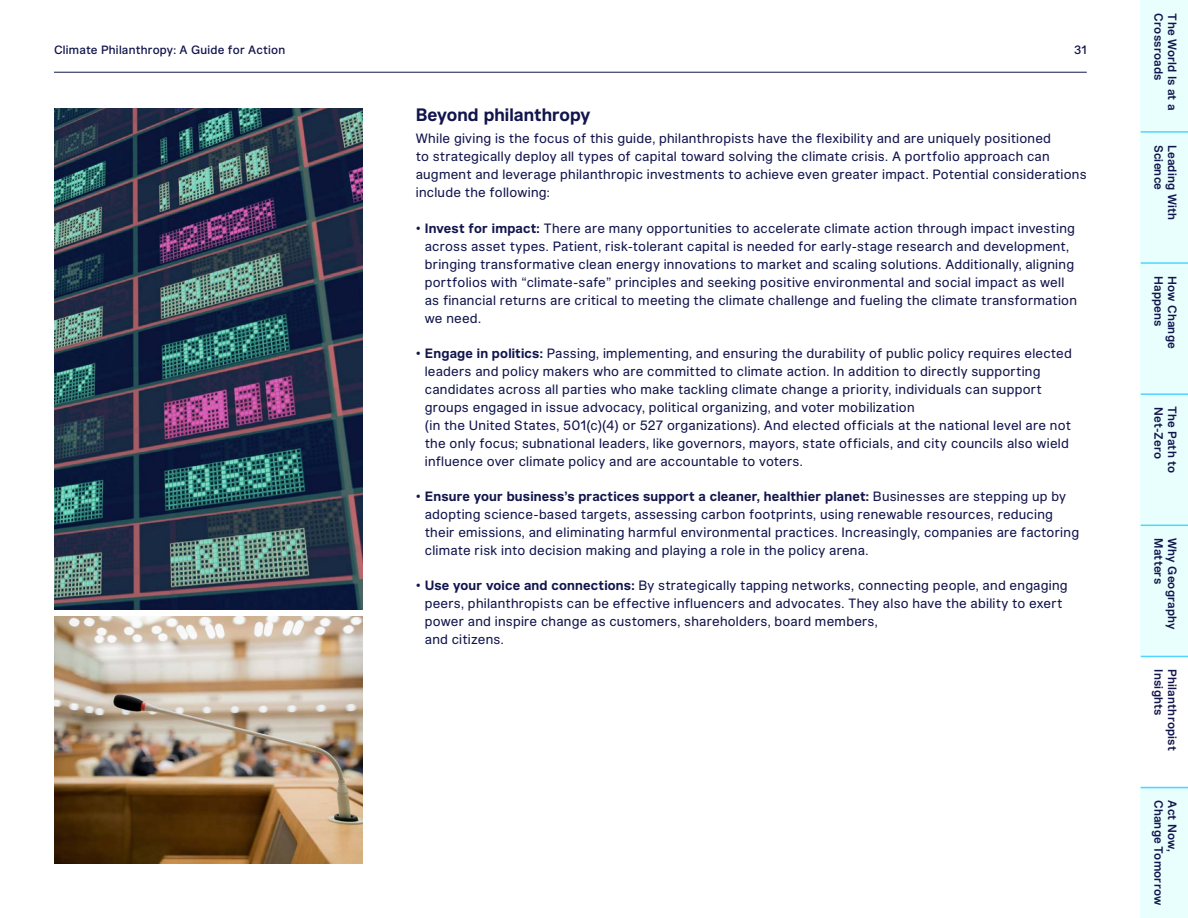
<style>
.page{position:relative;width:1188px;height:918px;background:#fff}
.page>*{position:absolute;margin:0;border:0;box-sizing:border-box;transform-origin:0 0}
.t1{font:700 18px "Robin Pro";letter-spacing:.005em;color:#12154c}
.t2{font:13.5px/18px "Robin Pro";letter-spacing:.015em;color:#12154c}
.t3{font:600 12px "Robin Pro";letter-spacing:.02em;color:#12154c}
.t4{font:500 12px "Robin Pro";letter-spacing:.02em;color:#12154c}
.s1{font-weight:700}
</style>
<div class="page">
<hr style="left:54px;top:72px;width:1033px;height:1px;background:#12154c">
<div style="left:1141px;top:0;width:47px;height:656px;background:#e8fffe"></div>
<div style="left:1141px;top:787px;width:47px;height:131px;background:#e8fffe"></div>
<hr style="left:1141px;top:131px;width:47px;height:2px;background:#4fd5ff">
<hr style="left:1141px;top:262px;width:47px;height:2px;background:#4fd5ff">
<hr style="left:1141px;top:393px;width:47px;height:2px;background:#4fd5ff">
<hr style="left:1141px;top:525px;width:47px;height:1px;background:#4fd5ff">
<hr style="left:1141px;top:656px;width:47px;height:1px;background:#4fd5ff">
<hr style="left:1141px;top:787px;width:47px;height:1px;background:#4fd5ff">
<img style="left:54px;top:616px;width:308px;height:248px">
<img style="left:54px;top:108px;width:308px;height:502px">
<p class="t4" style="left:54px;top:42px;width:233px">Climate Philanthropy: A Guide for Action</p>
<p class="t4" style="left:1074px;top:42px;width:14px">31</p>
<h1 class="t1" style="left:416px;top:103px;width:176px">Beyond philanthropy</h1>
<p class="t2" style="left:416px;top:130px;width:672px">While giving is the focus of this guide, philanthropists have the flexibility and are uniquely positioned<br>to strategically deploy all types of capital toward solving the climate crisis. A portfolio approach can augment and leverage philanthropic investments to achieve even greater impact. Potential considerations include the following:</p>
<p class="t2" style="left:425px;top:219px;width:654px;text-indent:-9px">• <span class="s1">Invest for impact:</span> There are many opportunities to accelerate climate action through impact investing across asset types. Patient, risk-tolerant capital is needed for early-stage research and development, bringing transformative clean energy innovations to market and scaling solutions. Additionally, aligning portfolios with “climate-safe” principles and seeking positive environmental and social impact as well as financial returns are critical to meeting the climate challenge and fueling the climate transformation we need.</p>
<p class="t2" style="left:425px;top:344px;width:649px;text-indent:-9px">• <span class="s1">Engage in politics:</span> Passing, implementing, and ensuring the durability of public policy requires elected leaders and policy makers who are committed to climate action. In addition to directly supporting candidates across all parties who make tackling climate change a priority, individuals can support groups engaged in issue advocacy, political organizing, and voter mobilization<br>(in the United States, 501(c)(4) or 527 organizations). And elected officials at the national level are not the only focus; subnational leaders, like governors, mayors, state officials, and city councils also wield influence over climate policy and are accountable to voters.</p>
<p class="t2" style="left:425px;top:487px;width:656px;text-indent:-9px">• <span class="s1">Ensure your business’s practices support a cleaner, healthier planet:</span> Businesses are stepping up by adopting science-based targets, assessing carbon footprints, using renewable resources, reducing their emissions, and eliminating harmful environmental practices. Increasingly, companies are factoring climate risk into decision making and playing a role in the policy arena.</p>
<p class="t2" style="left:425px;top:577px;width:644px;text-indent:-9px">• <span class="s1">Use your voice and connections:</span> By strategically tapping networks, connecting people, and engaging peers, philanthropists can be effective influencers and advocates. They also have the ability to exert power and inspire change as customers, shareholders, board members,<br>and citizens.</p>
<p class="t3" style="left:1166px;top:13px;width:68px;rotate:90deg">Crossroads</p>
<p class="t3" style="left:1180px;top:13px;width:98px;rotate:90deg">The World Is at a</p>
<p class="t3" style="left:1166px;top:145px;width:47px;rotate:90deg">Science</p>
<p class="t3" style="left:1180px;top:145px;width:77px;rotate:90deg">Leading With</p>
<p class="t3" style="left:1166px;top:276px;width:52px;rotate:90deg">Happens</p>
<p class="t3" style="left:1180px;top:276px;width:74px;rotate:90deg">How Change</p>
<p class="t3" style="left:1166px;top:407px;width:53px;rotate:90deg">Net-Zero</p>
<p class="t3" style="left:1180px;top:406px;width:69px;rotate:90deg">The Path to</p>
<p class="t3" style="left:1166px;top:538px;width:47px;rotate:90deg">Matters</p>
<p class="t3" style="left:1180px;top:538px;width:93px;rotate:90deg">Why Geography</p>
<p class="t3" style="left:1166px;top:669px;width:48px;rotate:90deg">Insights</p>
<p class="t3" style="left:1180px;top:669px;width:83px;rotate:90deg">Philanthropist</p>
<p class="t3" style="left:1166px;top:800px;width:107px;rotate:90deg">Change Tomorrow</p>
<p class="t3" style="left:1180px;top:800px;width:53px;rotate:90deg">Act Now,</p>
</div>
